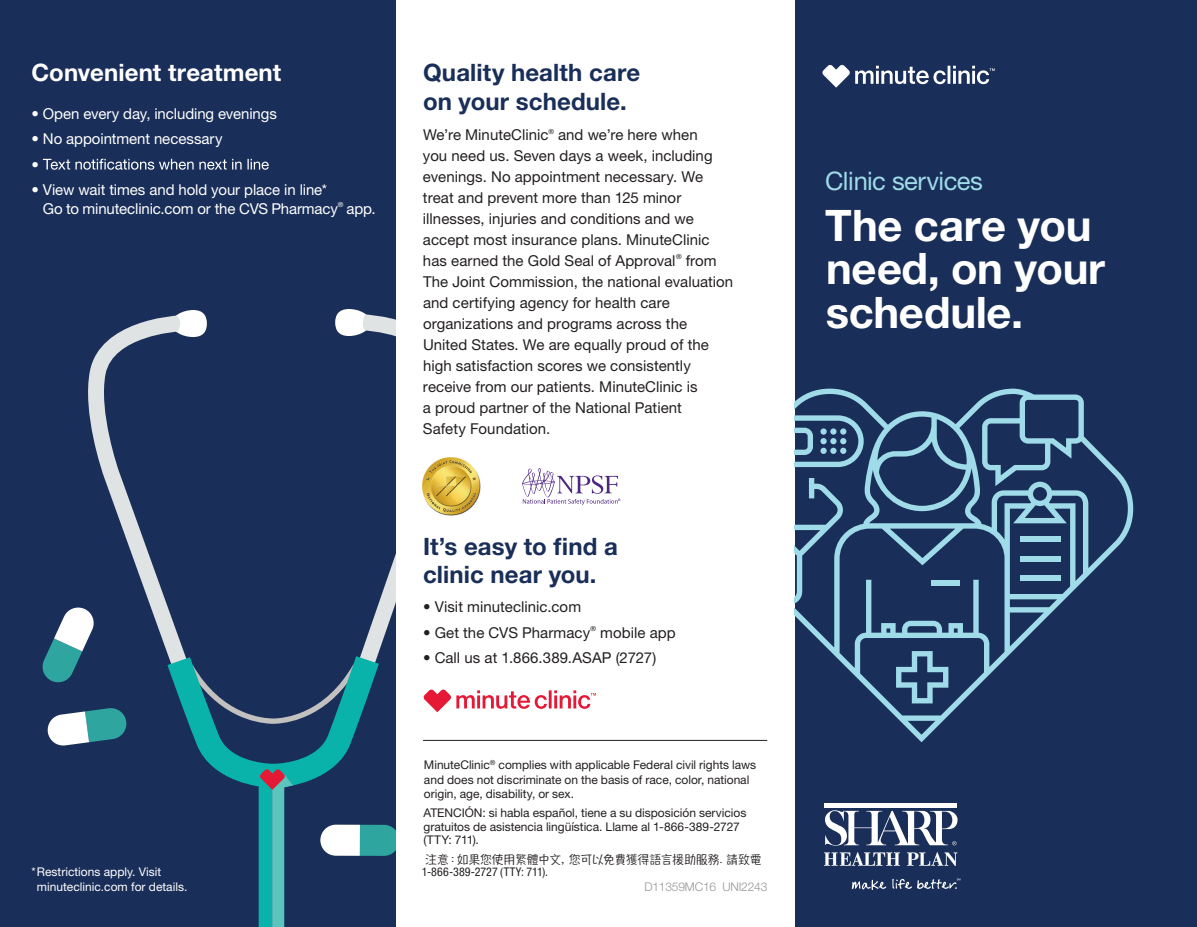
<style>
.page{position:relative;width:1197px;height:927px;background:#fff}
.page>*{position:absolute;margin:0;border:0;box-sizing:border-box;transform-origin:0 0}
.t1{font:700 43.5px/43.5px "Helvetica Neue LT Std";letter-spacing:-.01em;color:#fff}
.t2{font:25.5px "Helvetica Neue LT Std";letter-spacing:-.02em;color:#9fdbe8}
.t3{font:700 24px/28.5px "Helvetica Neue LT Std";letter-spacing:.005em;color:#192e58}
.t4{font:700 24px "Helvetica Neue LT Std";letter-spacing:.005em;color:#fff}
.t5{font:15px/21px "Helvetica Neue LT Std";letter-spacing:.005em;color:#231f20}
.t6{font:15px/25.2px "Helvetica Neue LT Std";letter-spacing:-.005em;color:#fff}
.t7{font:12px/14.4px "Helvetica Neue LT Std";color:#231f20}
.t8{font:12px/14.4px "Helvetica Neue LT Std";color:#fff}
.t9{font:12px "Hannotate SC W5";letter-spacing:-.025em;color:#231f20}
.t10{font:condensed 12px "Helvetica Neue LT Std";letter-spacing:.005em;color:#231f20}
.t11{font:300 12px "Helvetica Neue LT Std";letter-spacing:-.015em;color:#939598}
.t12{font:7.05px "Helvetica Neue LT Std";color:#231f20}
.t13{font:7.05px "Helvetica Neue LT Std";color:#fff}
</style>
<div class="page">
<div style="left:794px;top:0;width:403px;height:927px;background:#192e58"></div>
<div style="left:0;top:0;width:396px;height:927px;background:#192e58"></div>
<svg style="left:335px;top:309px;width:36px;height:27px"></svg>
<svg style="left:171px;top:310px;width:36px;height:27px"></svg>
<svg style="left:43px;top:159px;width:226px;height:11px"></svg>
<svg style="left:822px;top:65px;width:173px;height:23px"></svg>
<svg style="left:42px;top:314px;width:578px;height:613px"></svg>
<svg style="left:794px;top:389px;width:339px;height:353px"></svg>
<svg style="left:794px;top:428px;width:19px;height:27px"></svg>
<svg style="left:820px;top:428px;width:7px;height:7px"></svg>
<svg style="left:830px;top:428px;width:7px;height:7px"></svg>
<div style="left:840px;top:428px;width:6px;height:7px;background:#9fdbe8;border-radius:50%"></div>
<div style="left:820px;top:438px;width:7px;height:6px;background:#9fdbe8;border-radius:50%"></div>
<div style="left:830px;top:438px;width:7px;height:6px;background:#9fdbe8;border-radius:50%"></div>
<div style="left:820px;top:448px;width:7px;height:6px;background:#9fdbe8;border-radius:50%"></div>
<div style="left:830px;top:448px;width:7px;height:6px;background:#9fdbe8;border-radius:50%"></div>
<svg style="left:840px;top:438px;width:6px;height:16px"></svg>
<svg style="left:896px;top:651px;width:52px;height:52px"></svg>
<div style="left:932px;top:580px;width:28px;height:6px;background:#9fdbe8"></div>
<hr style="left:423px;top:740px;width:344px;height:1px;background:#231f20">
<div style="left:825px;top:803px;width:132px;height:5px;background:#fff"></div>
<svg style="left:825px;top:810px;width:133px;height:36px"></svg>
<svg style="left:824px;top:852px;width:76px;height:14px"></svg>
<svg style="left:907px;top:852px;width:50px;height:14px"></svg>
<svg style="left:852px;top:880px;width:34px;height:10px"></svg>
<svg style="left:892px;top:878px;width:68px;height:11px"></svg>
<h3 class="t4" style="left:32px;top:58px;width:251px">Convenient treatment</h3>
<p class="t6" style="left:32px;top:101px;width:247px">• Open every day, including evenings</p>
<p class="t6" style="left:32px;top:126px;width:193px">• No appointment necessary •</p>
<p class="t6" style="left:43px;top:179px;width:296px;line-height:19.5px;text-indent:-11px">• View wait times and hold your place in line*<br>Go to minuteclinic.com or the CVS Pharmacy</p>
<p class="t13" style="left:338px;top:200px;width:7px">®</p>
<p class="t6" style="left:346px;top:196px;width:31px">app.</p>
<p class="t8" style="left:37px;top:865px;width:152px;text-indent:-5px">*Restrictions apply. Visit minuteclinic.com for details.</p>
<h3 class="t3" style="left:423px;top:58px;width:219px">Quality health care on your schedule.</h3>
<p class="t5" style="left:423px;top:124px;width:291px">We’re MinuteClinic<sup>®</sup> and we’re here when you need us. Seven days a week, including evenings. No appointment necessary. We treat and prevent more than 125 minor illnesses, injuries and conditions and we accept most insurance plans. MinuteClinic has earned the Gold Seal of Approval</p>
<p class="t12" style="left:676px;top:252px;width:7px">®</p>
<p class="t5" style="left:423px;top:250px;width:312px;text-indent:263px">from The Joint Commission, the national evaluation and certifying agency for health care organizations and programs across the United States. We are equally proud of the high satisfaction scores we consistently receive from our patients. MinuteClinic is<br>a proud partner of the National Patient<br>Safety Foundation.</p>
<h3 class="t3" style="left:423px;top:531px;width:196px">It’s easy to find a clinic near you.</h3>
<p class="t5" style="left:423px;top:596px;width:160px">• Visit minuteclinic.com</p>
<p class="t5" style="left:423px;top:621px;width:254px">• Get the CVS Pharmacy<sup>®</sup> mobile app</p>
<p class="t5" style="left:423px;top:647px;width:235px">• Call us at 1.866.389.ASAP (2727)</p>
<p class="t7" style="left:424px;top:758px;width:334px">MinuteClinic<sup>®</sup> complies with applicable Federal civil rights laws and does not discriminate on the basis of race, color, national origin, age, disability, or sex.</p>
<p class="t7" style="left:423px;top:806px;width:325px;line-height:13.5px">ATENCIÓN: si habla español, tiene a su disposición servicios gratuitos de asistencia lingüística. Llame al 1-866-389-2727 (TTY: 711).</p>
<p class="t9" style="left:425px;top:852px;width:338px">注意：如果您使用繁體中文，您可以免費獲得語言援助服務. 請致電</p>
<p class="t10" style="left:422px;top:865px;width:128px">1-866-389-2727 (TTY: 711).</p>
<p class="t11" style="left:644px;top:879px;width:125px">D11359MC16 UNI2243</p>
<h2 class="t2" style="left:825px;top:166px;width:159px">Clinic services</h2>
<h1 class="t1" style="left:825px;top:202px;width:281px">The care you need, on your schedule.</h1>
</div>
